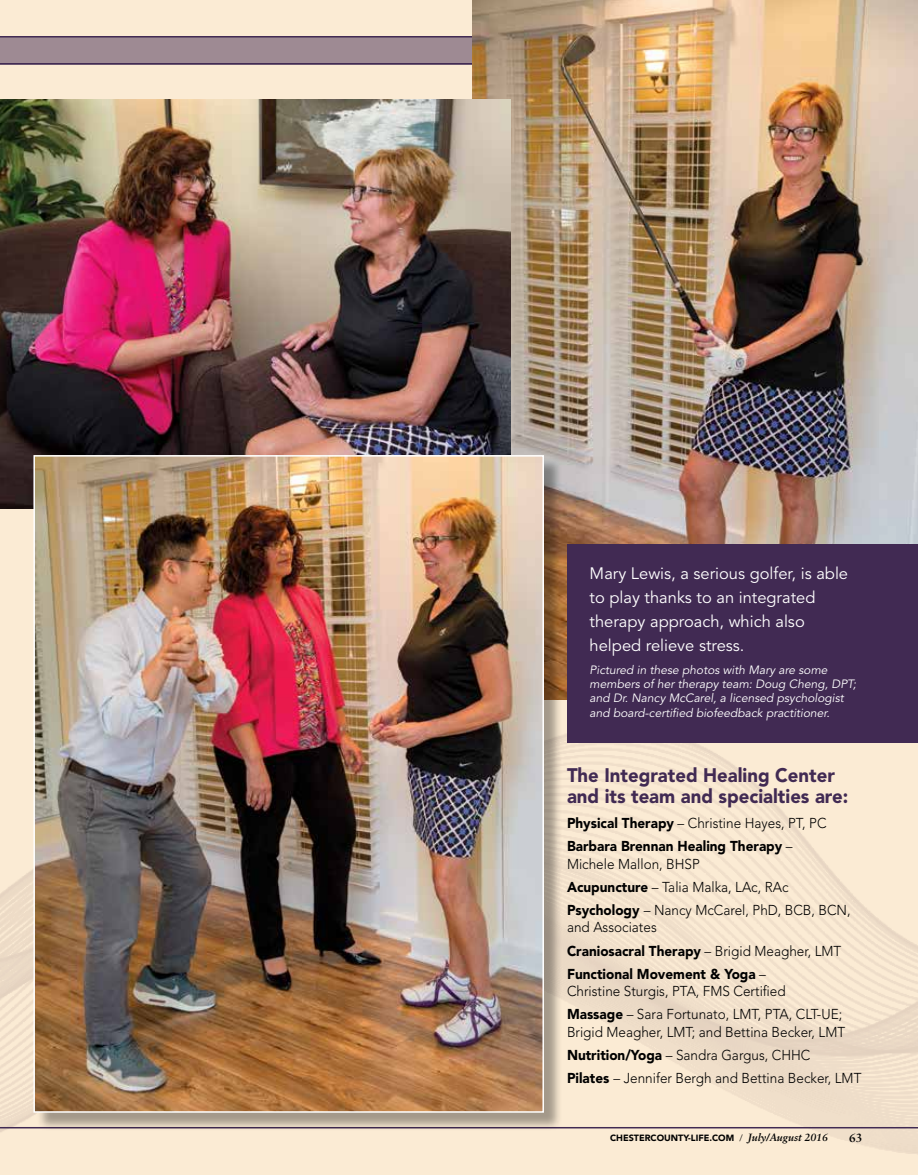
<style>
.page{position:relative;width:918px;height:1175px;background:#fff}
.page>*{position:absolute;margin:0;border:0;box-sizing:border-box;transform-origin:0 0}
.t1{font:900 19.5px/21px "Avenir LT Std";color:#412a53;scale:.95 1}
.t2{font:16.5px/24px "Avenir LT Std";color:#fff}
.t3{font:300 14.25px/23.2px "Avenir LT Std";color:#000;scale:.95 1}
.t4{font:900 14.25px/23.2px "Avenir LT Std";color:#000;scale:.95 1}
.t5{font:italic 12px/14.2px "Avenir LT Std";color:#fff}
.t6{font:700 12px "Sabon LT Std";color:#000}
.t7{font:900 9px "Avenir LT Std";color:#000}
.s1{font-weight:300}
.s2{font-weight:900}
.s3{font-family:"Sabon LT Std";font-weight:700;font-style:italic;font-size:10.5px}
</style>
<div class="page">
<div style="left:0;top:0;width:918px;height:1174px;background:#fbebd4"></div>
<div style="left:0;top:37px;width:918px;height:27px;background:#9e8a93"></div>
<img style="left:0;top:869px;width:36px;height:263px">
<img style="left:563px;top:734px;width:355px;height:420px">
<hr style="left:0;top:1126px;width:918px;height:2px;background:#412a53">
<hr style="left:0;top:36px;width:918px;height:2px;background:#412a53">
<hr style="left:0;top:63px;width:918px;height:1px;background:#412a53">
<img style="left:473px;top:0;width:445px;height:699px">
<div style="left:567px;top:544px;width:351px;height:198px;background:#412a53"></div>
<img style="left:0;top:99px;width:511px;height:409px">
<div style="left:36px;top:457px;width:527px;height:674px;background:#000;opacity:.35"></div>
<img style="left:36px;top:458px;width:505px;height:651px">
<div style="left:33px;top:455px;width:511px;height:657px;border:2px solid #fff"></div>
<p class="t2" style="left:590px;top:561px;width:260px">Mary Lewis, a serious golfer, is able to play thanks to an integrated therapy approach, which also helped relieve stress.</p>
<p class="t5" style="left:590px;top:663px;width:268px">Pictured in these photos with Mary are some members of her therapy team: Doug Cheng, DPT; and Dr. Nancy McCarel, a licensed psychologist and board-certified biofeedback practitioner.</p>
<h1 class="t1" style="left:567px;top:765px;width:298px">The Integrated Healing Center and its team and specialties are:</h1>
<p class="t4" style="left:567px;top:811px;width:275px">Physical Therapy <span class="s1">– Christine Hayes, PT, PC<br></span>Barbara Brennan Healing Therapy <span class="s1">–</span></p>
<p class="t3" style="left:567px;top:852px;width:300px">Michele Mallon, BHSP<br><span class="s2">Acupuncture</span> – Talia Malka, LAc, RAc<br><span class="s2">Psychology</span> – Nancy McCarel, PhD, BCB, BCN,</p>
<p class="t4" style="left:567px;top:915px;width:290px"><span class="s1">and Associates<br></span>Craniosacral Therapy <span class="s1">– Brigid Meagher, LMT<br></span>Functional Movement &amp; Yoga <span class="s1">–</span></p>
<p class="t3" style="left:567px;top:979px;width:291px">Christine Sturgis, PTA, FMS Certified<br><span class="s2">Massage</span> – Sara Fortunato, LMT, PTA, CLT-UE;</p>
<p class="t3" style="left:567px;top:1020px;width:311px">Brigid Meagher, LMT; and Bettina Becker, LMT<br><span class="s2">Nutrition/Yoga</span> – Sandra Gargus, CHHC<br><span class="s2">Pilates</span> – Jennifer Bergh and Bettina Becker, LMT</p>
<p class="t7" style="left:610px;top:1132px;width:219px">CHESTERCOUNTY-LIFE.COM <span class="s1">/</span> <span class="s3">July/August 2016</span></p>
<p class="t6" style="left:849px;top:1130px;width:15px">63</p>
</div>
